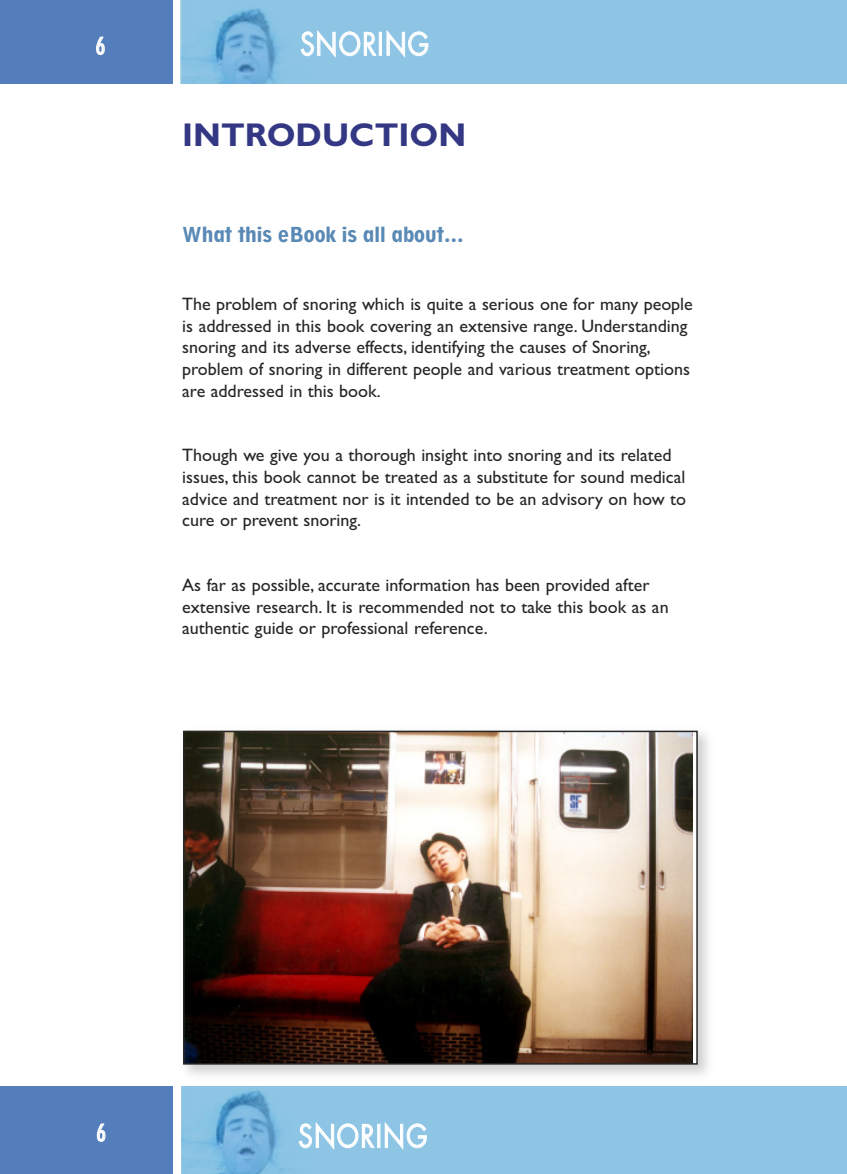
<style>
.page{position:relative;width:847px;height:1174px;background:#fff}
.page>*{position:absolute;margin:0;border:0;box-sizing:border-box;transform-origin:0 0}
.t1{font:34.5px "Futura Cnd Norma";letter-spacing:.01em;color:#fff}
.t2{font:700 33px "Gill Sans";color:#343884}
.t3{font:500 condensed 24px "Futura BT";color:#fff}
.t4{font:800 condensed 19.5px "Geometric 212 BT";color:#5989b5}
.t5{font:18px/21.6px "Gill Sans";color:#272627}
</style>
<div class="page">
<div style="left:0;top:0;width:172px;height:84px;background:#537ebb"></div>
<div style="left:181px;top:0;width:665px;height:84px;background:#8ec5e4"></div>
<div style="left:0;top:1086px;width:173px;height:88px;background:#537ebb"></div>
<div style="left:181px;top:1086px;width:665px;height:88px;background:#8ec5e4"></div>
<img style="left:189px;top:21px;width:657px;height:63px">
<img style="left:188px;top:1113px;width:642px;height:61px">
<img style="left:183px;top:730px;width:525px;height:345px">
<img style="left:186px;top:733px;width:506px;height:328px">
<div style="left:183px;top:730px;width:514px;height:334px;border:2px solid #272627"></div>
<h3 class="t3" style="left:96px;top:32px;width:11px">6</h3>
<h1 class="t1" style="left:300px;top:29px;width:131px">TOPSJOH</h1>
<h2 class="t2" style="left:182px;top:115px;width:285px">INTRODUCTION</h2>
<p class="t4" style="left:182px;top:224px;width:283px">What this eBook is all about…</p>
<p class="t5" style="left:182px;top:293px;width:512px">The problem of snoring which is quite a serious one for many people is addressed in this book covering an extensive range. Understanding snoring and its adverse effects, identifying the causes of Snoring, problem of snoring in different people and various treatment options are addressed in this book.</p>
<p class="t5" style="left:182px;top:444px;width:505px">Though we give you a thorough insight into snoring and its related issues, this book cannot be treated as a substitute for sound medical advice and treatment nor is it intended to be an advisory on how to cure or prevent snoring.</p>
<p class="t5" style="left:182px;top:574px;width:487px">As far as possible, accurate information has been provided after extensive research. It is recommended not to take this book as an authentic guide or professional reference.</p>
<h3 class="t3" style="left:96px;top:1118px;width:11px">6</h3>
<h1 class="t1" style="left:298px;top:1121px;width:131px">TOPSJOH</h1>
</div>
